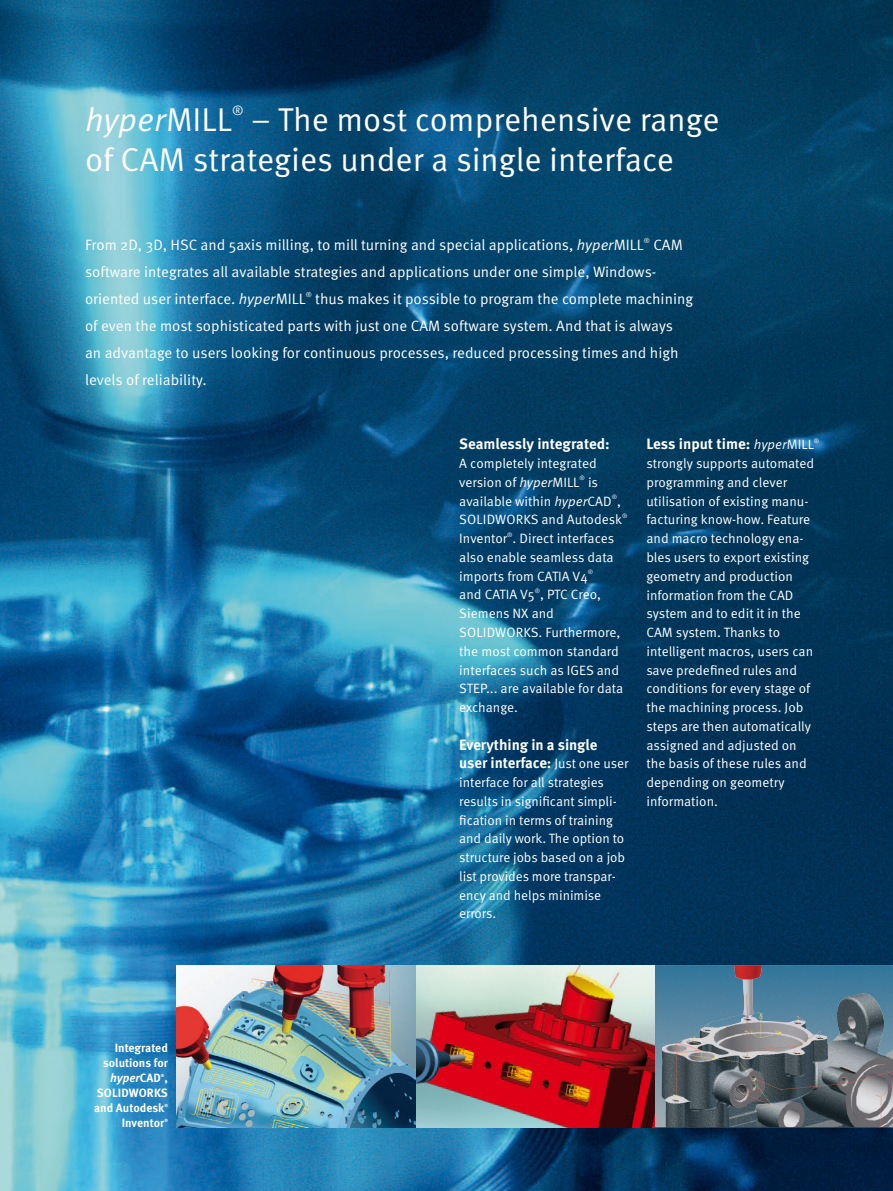
<style>
.page{position:relative;width:893px;height:1191px;background:#fff}
.page>*{position:absolute;margin:0;border:0;box-sizing:border-box;transform-origin:0 0}
.t1{font:33px/39.6px "Meta Pro";color:#fff}
.t2{font:italic 33px "Meta Pro";color:#fff}
.t3{font:15px/27px "Meta Pro";color:#fff}
.t4{font:700 15px/18.8px "Meta Pro";letter-spacing:-.005em;color:#fff}
.t5{font:13.5px/18.8px "Meta Pro";color:#fff}
.t6{font:13.05px "Meta Pro";color:#fff}
.t7{font:700 12px/15px "Meta Pro";color:#fff;text-align:right}
.t8{font:7.05px "Meta Pro";color:#fff}
.t9{font:6.15px "Meta Pro";color:#fff}
.t10{font:700 4.35px "Meta Pro";color:#fff}
.s1{font-style:normal}
.s2{font-style:italic}
.s3{font-weight:400;font-size:13.5px}
.s4{font-weight:400;font-style:italic;font-size:13.5px}
</style>
<div class="page">
<img style="left:0;top:0;width:893px;height:1191px">
<img style="left:177px;top:965px;width:485px;height:162px">
<img style="left:662px;top:965px;width:231px;height:162px">
<h1 class="t2" style="left:85px;top:100px;width:149px">hyper<span class="s1">MILL</span></h1>
<p class="t6" style="left:232px;top:102px;width:13px">®</p>
<h1 class="t1" style="left:85px;top:100px;width:636px;text-indent:166px">– The most comprehensive range of CAM strategies under a single interface</h1>
<p class="t3" style="left:85px;top:231px;width:560px">From 2D, 3D, HSC and 5axis milling, to mill turning and special applications, <span class="s2">hyper</span>MILL</p>
<p class="t8" style="left:644px;top:236px;width:8px">®</p>
<p class="t3" style="left:85px;top:231px;width:599px;text-indent:568px">CAM software integrates all available strategies and applications under one simple, Windows&shy;oriented user interface. <span class="s2">hyper</span>MILL</p>
<p class="t8" style="left:306px;top:290px;width:8px">®</p>
<p class="t3" style="left:85px;top:285px;width:609px;text-indent:230px">thus makes it possible to program the complete machining of even the most sophisticated parts with just one CAM software system. And that is always an advantage to users looking for continuous processes, reduced processing times and high levels of reliability.</p>
<p class="t7" style="left:103px;top:1040px;width:66px">Integrated solutions for <span class="s2">hyper</span>CAD ,</p>
<p class="t10" style="left:161px;top:1072px;width:5px">®</p>
<p class="t7" style="left:94px;top:1085px;width:75px;text-align:left">SoLIDwoRkS and Autodesk</p>
<p class="t10" style="left:164px;top:1102px;width:5px">®</p>
<p class="t7" style="left:122px;top:1115px;width:44px">Inventor</p>
<p class="t10" style="left:164px;top:1117px;width:5px">®</p>
<p class="t4" style="left:459px;top:435px;width:152px">Seamlessly integrated:</p>
<p class="t5" style="left:459px;top:454px;width:139px">A completely integrated version of <span class="s2">hyper</span>MILL</p>
<p class="t9" style="left:580px;top:474px;width:7px">®</p>
<p class="t5" style="left:459px;top:473px;width:163px;text-indent:129px">is available within <span class="s2">hyper</span>CAD ,</p>
<p class="t9" style="left:612px;top:493px;width:7px">®</p>
<p class="t5" style="left:459px;top:510px;width:164px">SOLIDWORkS and Autodesk</p>
<p class="t9" style="left:622px;top:512px;width:7px">®</p>
<p class="t5" style="left:459px;top:529px;width:156px">Inventor . Direct interfaces</p>
<p class="t9" style="left:507px;top:531px;width:7px">®</p>
<p class="t5" style="left:459px;top:548px;width:156px">also enable seamless data imports from CATIA V4</p>
<p class="t9" style="left:588px;top:568px;width:7px">®</p>
<p class="t5" style="left:459px;top:585px;width:143px">and CATIA V5 , PTC Creo,</p>
<p class="t9" style="left:535px;top:587px;width:7px">®</p>
<p class="t5" style="left:459px;top:604px;width:166px">Siemens NX and<br>SOLIDWORkS. Further more, the most common standard interfaces such as IGES and<br>STEP... are avail able for data exchange.</p>
<p class="t4" style="left:459px;top:735px;width:171px">Everything in a single user interface: <span class="s3">Just one user</span></p>
<p class="t5" style="left:459px;top:773px;width:167px">interface for all strategies results in significant simpli&shy;fication in terms of training and daily work. The option to structure jobs based on a job list provides more transpar&shy;ency and helps minimise errors.</p>
<p class="t4" style="left:646px;top:435px;width:169px">Less input time: <span class="s4">hyper</span><span class="s3">MILL</span></p>
<p class="t9" style="left:814px;top:437px;width:7px">®</p>
<p class="t5" style="left:646px;top:454px;width:169px">strongly supports automated programming and clever utilisation of existing manu&shy;facturing know-how. Feature and macro technology ena&shy;bles users to export existing geometry and production information from the CAD system and to edit it in the<br>CAM system. Thanks to intelligent macros, users can save predefined rules and conditions for every stage of the machining process. Job steps are then automatically assigned and adjusted on the basis of these rules and depending on geometry information.</p>
</div>
